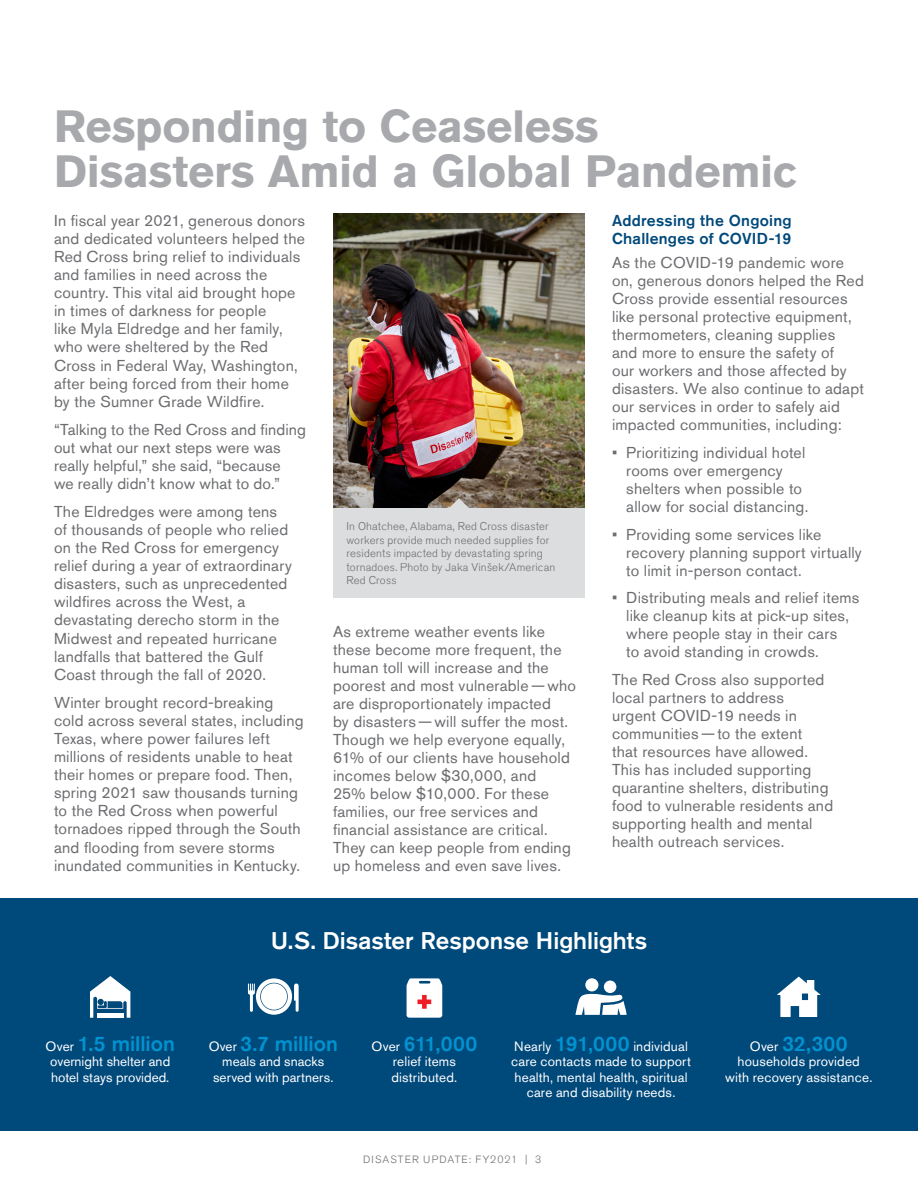
<style>
.page{position:relative;width:918px;height:1188px;background:#fff}
.page>*{position:absolute;margin:0;border:0;box-sizing:border-box;transform-origin:0 0}
.Body_Text{font:700 45px/45px "Akzidenz Grotesk Std";letter-spacing:-.01em;color:#a8a9ad}
.t1{font:500 24px "Akzidenz Grotesk Std";color:#fff}
.Concept_D_Highlight{font:500 21px "Akzidenz Grotesk Std";letter-spacing:-.005em;color:#0093d0}
.Body_Text-2{font:15.75px/18px "Akzidenz Grotesk Std";letter-spacing:.015em;color:#6c6d70}
.Body_Text-3{font:500 15.75px/18px "Akzidenz Grotesk Std";letter-spacing:.015em;color:#00497b}
.Concept_D_Highlight-2{font:13.5px/15.5px "Akzidenz Grotesk Std";letter-spacing:.01em;color:#fff;text-align:center}
.Caption_top{font:300 11.25px/13.5px "Akzidenz Grotesk Std";letter-spacing:.015em;color:#6c6d70}
.t2{font:300 10.5px "Akzidenz Grotesk Std";letter-spacing:.1em;color:#6c6d70}
.s1{font-weight:400;font-size:13.5px;color:#fff}
.s2{font-weight:500;font-size:21px;color:#0093d0}
</style>
<div class="page">
<div style="left:0;top:898px;width:918px;height:233px;background:#00497b"></div>
<div style="left:585px;top:978px;width:13px;height:13px;background:#fff;border-radius:50%"></div>
<div style="left:604px;top:981px;width:12px;height:12px;background:#fff;border-radius:50%"></div>
<svg style="left:575px;top:994px;width:52px;height:21px"></svg>
<svg style="left:90px;top:976px;width:40px;height:42px"></svg>
<svg style="left:777px;top:977px;width:44px;height:40px"></svg>
<svg style="left:248px;top:978px;width:51px;height:37px"></svg>
<div style="left:261px;top:983px;width:26px;height:27px;background:#fff;border-radius:50%"></div>
<svg style="left:407px;top:978px;width:35px;height:40px"></svg>
<img style="left:333px;top:214px;width:252px;height:294px">
<div style="left:333px;top:508px;width:252px;height:90px;background:#dcdddf"></div>
<svg style="left:449px;top:498px;width:20px;height:10px"></svg>
<p class="Body_Text" style="left:54px;top:104px;width:744px">Responding to Ceaseless<br>Disasters Amid a Global Pandemic</p>
<p class="Body_Text-2" style="left:54px;top:211px;width:253px">In fiscal year 2021, generous donors and dedicated volunteers helped the Red Cross bring relief to individuals and families in need across the country. This vital aid brought hope in times of darkness for people<br>like Myla Eldredge and her family, who were sheltered by the Red Cross in Federal Way, Washington, after being forced from their home by the Sumner Grade Wildfire.</p>
<p class="Body_Text-2" style="left:54px;top:420px;width:253px">“Talking to the Red Cross and finding out what our next steps were was really helpful,” she said, “because<br>we really didn’t know what to do.”</p>
<p class="Body_Text-2" style="left:54px;top:502px;width:239px">The Eldredges were among tens of thousands of people who relied on the Red Cross for emergency relief during a year of extraordinary disasters, such as unprecedented wildfires across the West, a devastating derecho storm in the<br>Midwest and repeated hurricane landfalls that battered the Gulf<br>Coast through the fall of 2020.</p>
<p class="Body_Text-2" style="left:54px;top:693px;width:251px">Winter brought record-breaking cold across several states, including Texas, where power failures left millions of residents unable to heat their homes or prepare food. Then, spring 2021 saw thousands turning to the Red Cross when powerful tornadoes ripped through the South and flooding from severe storms inundated communities in Kentucky.</p>
<p class="Caption_top" style="left:346px;top:520px;width:210px">In Ohatchee, Alabama, Red Cross disaster workers provide much needed supplies for residents impacted by devastating spring tornadoes. Photo by Jaka Vinšek/American Red Cross</p>
<p class="Body_Text-2" style="left:333px;top:622px;width:245px">As extreme weather events like these become more frequent, the human toll will increase and the poorest and most vulnerable—who are disproportionately impacted<br>by disasters—will suffer the most.<br>Though we help everyone equally,<br>61% of our clients have household incomes below $30,000, and<br>25% below $10,000. For these families, our free services and financial assistance are critical.<br>They can keep people from ending up homeless and even save lives.</p>
<p class="Body_Text-3" style="left:612px;top:211px;width:181px">Addressing the Ongoing<br>Challenges of COVID-19</p>
<p class="Body_Text-2" style="left:612px;top:254px;width:254px">As the COVID-19 pandemic wore on, generous donors helped the Red Cross provide essential resources like personal protective equipment, thermometers, cleaning supplies and more to ensure the safety of<br>our workers and those affected by disasters. We also continue to adapt our services in order to safely aid impacted communities, including:</p>
<p class="Body_Text-2" style="left:626px;top:443px;width:184px;text-indent:-14px">• Prioritizing individual hotel rooms over emergency shelters when possible to allow for social distancing.</p>
<p class="Body_Text-2" style="left:626px;top:525px;width:237px;text-indent:-14px">• Providing some services like recovery planning support virtually to limit in-person contact.</p>
<p class="Body_Text-2" style="left:626px;top:589px;width:235px;text-indent:-14px">• Distributing meals and relief items like cleanup kits at pick-up sites, where people stay in their cars<br>to avoid standing in crowds.</p>
<p class="Body_Text-2" style="left:612px;top:671px;width:223px">The Red Cross also supported local partners to address<br>urgent COVID-19 needs in communities—to the extent<br>that resources have allowed.<br>This has included supporting quarantine shelters, distributing food to vulnerable residents and supporting health and mental health outreach services.</p>
<p class="Concept_D_Highlight" style="left:46px;top:1031px;width:131px"><span class="s1">Over</span> 1.5 million</p>
<p class="Concept_D_Highlight-2" style="left:50px;top:1054px;width:122px;text-align:left">overnight shelter and hotel stays provided.</p>
<p class="t1" style="left:271px;top:926px;width:378px">U.S. Disaster Response Highlights</p>
<p class="Concept_D_Highlight" style="left:209px;top:1031px;width:131px"><span class="s1">Over</span> 3.7 million</p>
<p class="Concept_D_Highlight-2" style="left:213px;top:1054px;width:122px">meals and snacks served with partners.</p>
<p class="Concept_D_Highlight" style="left:372px;top:1031px;width:107px"><span class="s1">Over</span> 611,000</p>
<p class="Concept_D_Highlight-2" style="left:392px;top:1054px;width:67px;text-align:left">relief items distributed.</p>
<p class="Concept_D_Highlight-2" style="left:511px;top:1038px;width:181px">Nearly <span class="s2">191,000</span> individual care contacts made to support health, mental health, spiritual care and disability needs.</p>
<p class="t2" style="left:363px;top:1154px;width:180px">DISASTER UPDATE: FY2021 | 3</p>
<p class="Concept_D_Highlight" style="left:750px;top:1031px;width:99px"><span class="s1">Over</span> 32,300</p>
<p class="Concept_D_Highlight-2" style="left:725px;top:1054px;width:149px">households provided with recovery assistance.</p>
</div>
